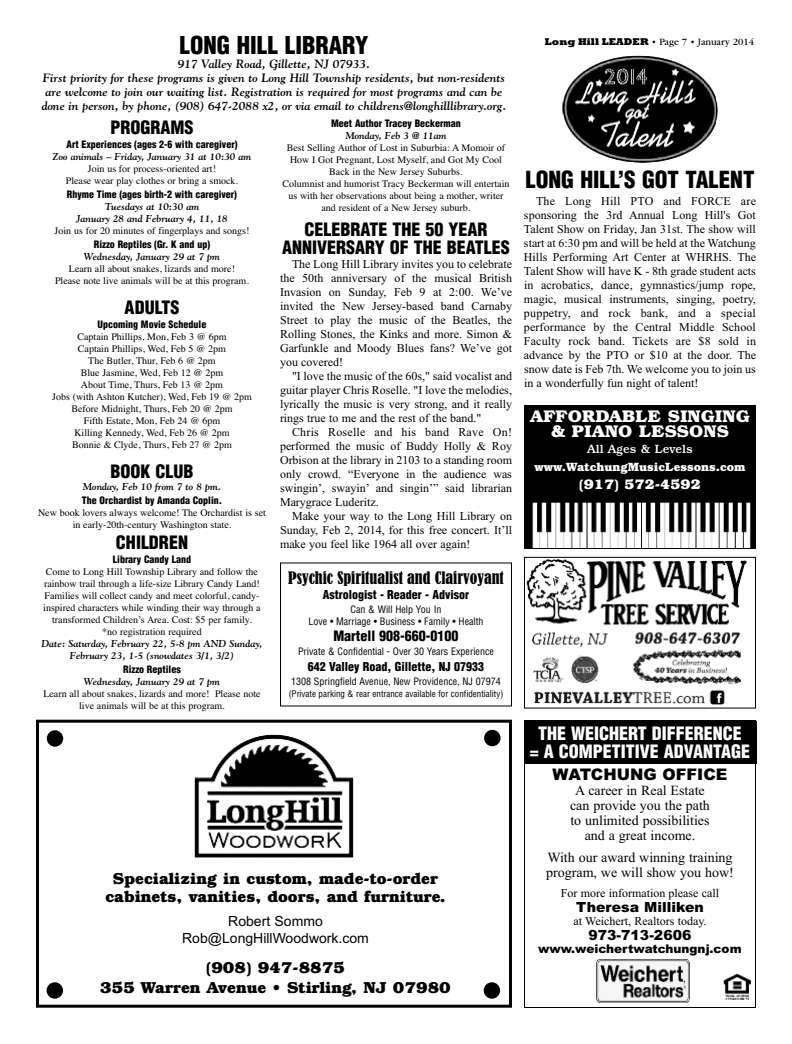
<style>
.page{position:relative;width:792px;height:1044px;background:#fff}
.page>*{position:absolute;margin:0;border:0;box-sizing:border-box;transform-origin:0 0}
.t1{font:900 condensed 24px "Helvetica";color:#000}
.t2{font:900 condensed 23px "Helvetica";color:#000}
.t3{font:900 condensed 18px/18px "Helvetica";color:#000;text-align:center}
.t4{font:900 condensed 18px/18px "Helvetica";color:#fff;text-align:center}
.t5{font:700 17px/15px "Bookman";color:#fff;text-align:center}
.t6{font:700 16px/18px "Bookman";color:#000;text-align:center}
.t7{font:condensed 16px "Bernard";color:#000}
.t8{font:900 16px "Arial";color:#000}
.t9{font:14px/15px "Times New Roman";color:#000;text-align:center}
.t10{font:14px/17px "Arial";color:#000;text-align:center}
.t11{font:900 14px "Arial";color:#000}
.t12{font:900 condensed 14px "Helvetica";color:#000}
.t13{font:700 14px "Bookman";color:#fff}
.t14{font:12px/14px "Times New Roman";color:#000;text-align:justify}
.t15{font:italic 700 12px/14px "Goudy";color:#000;text-align:center}
.t16{font:900 condensed 12px "Helvetica";color:#000}
.t17{font:700 12px "Bookman";color:#fff}
.t18{font:900 12px "Arial";color:#000}
.t19{font:500 12px "Bookman";color:#fff}
.t20{font:10px/12px "Times";color:#000;text-align:center}
.t21{font:italic 700 10px/12px "Goudy";color:#000;text-align:center}
.t22{font:900 condensed 10px "Helvetica";color:#000}
.t23{font:condensed 10px/12px "Helvetica";color:#000;text-align:center}
.t24{font:10px "Garamond";color:#000}
.t25{font:condensed 9px "Helvetica";color:#000}
.s1{font-family:"Rockwell";font-weight:800}
</style>
<div class="page">
<img style="left:526px;top:559px;width:221px;height:146px">
<div style="left:524px;top:557px;width:232px;height:152px;border:1px solid #000"></div>
<div style="left:524px;top:721px;width:232px;height:42px;background:#000"></div>
<div style="left:524px;top:720px;width:232px;height:288px;border:1px solid #000"></div>
<img style="left:597px;top:959px;width:93px;height:44px">
<img style="left:723px;top:974px;width:28px;height:26px">
<div style="left:36px;top:720px;width:476px;height:288px;border:3px solid #000"></div>
<img style="left:194px;top:734px;width:160px;height:124px">
<div style="left:47px;top:730px;width:16px;height:17px;background:#000;border-radius:50%"></div>
<div style="left:484px;top:730px;width:17px;height:16px;background:#000;border-radius:50%"></div>
<div style="left:484px;top:982px;width:16px;height:17px;background:#000;border-radius:50%"></div>
<div style="left:47px;top:982px;width:16px;height:17px;background:#000;border-radius:50%"></div>
<img style="left:526px;top:407px;width:228px;height:140px">
<div style="left:524px;top:405px;width:232px;height:144px;border:1px solid #000"></div>
<div style="left:280px;top:562px;width:232px;height:144px;border:1px solid #000"></div>
<img style="left:562px;top:56px;width:156px;height:107px">
<h1 class="t1" style="left:180px;top:32px;width:190px">LONG HILL LIBRARY</h1>
<p class="t15" style="left:42px;top:57px;width:466px">917 Valley Road, Gillette, NJ 07933.<br>First priority for these programs is given to Long Hill Township residents, but non-residents are welcome to join our waiting list. Registration is required for most programs and can be done in person, by phone, (908) 647-2088 x2, or via email to childrens@longhilllibrary.org.</p>
<h3 class="t3" style="left:110px;top:119px;width:85px">PROGRAMS</h3>
<p class="t22" style="left:67px;top:139px;width:172px">Art Experiences (ages 2-6 with caregiver)</p>
<p class="t21" style="left:53px;top:151px;width:200px">Zoo animals – Friday, January 31 at 10:30 am</p>
<p class="t20" style="left:66px;top:163px;width:174px">Join us for process-oriented art!<br>Please wear play clothes or bring a smock.</p>
<p class="t22" style="left:67px;top:189px;width:172px">Rhyme Time (ages birth-2 with caregiver)</p>
<p class="t21" style="left:76px;top:201px;width:153px">Tuesdays at 10:30 am<br>January 28 and February 4, 11, 18</p>
<p class="t20" style="left:55px;top:225px;width:196px">Join us for 20 minutes of fingerplays and songs!</p>
<p class="t22" style="left:94px;top:239px;width:118px">Rizzo Reptiles (Gr. K and up)</p>
<p class="t21" style="left:84px;top:251px;width:138px">Wednesday, January 29 at 7 pm</p>
<p class="t20" style="left:55px;top:263px;width:195px">Learn all about snakes, lizards and more!<br>Please note live animals will be at this program.</p>
<h3 class="t3" style="left:125px;top:299px;width:56px">ADULTS</h3>
<p class="t22" style="left:98px;top:319px;width:110px">Upcoming Movie Schedule</p>
<p class="t20" style="left:52px;top:331px;width:201px">Captain Phillips, Mon, Feb 3 @ 6pm<br>Captain Phillips, Wed, Feb 5 @ 2pm<br>The Butler, Thur, Feb 6 @ 2pm<br>Blue Jasmine, Wed, Feb 12 @ 2pm<br>About Time, Thurs, Feb 13 @ 2pm<br>Jobs (with Ashton Kutcher), Wed, Feb 19 @ 2pm<br>Before Midnight, Thurs, Feb 20 @ 2pm<br>Fifth Estate, Mon, Feb 24 @ 6pm<br>Killing Kennedy, Wed, Feb 26 @ 2pm<br>Bonnie &amp; Clyde, Thurs, Feb 27 @ 2pm</p>
<h3 class="t3" style="left:111px;top:463px;width:84px">BOOK CLUB</h3>
<p class="t21" style="left:83px;top:481px;width:140px">Monday, Feb 10 from 7 to 8 pm.</p>
<p class="t22" style="left:82px;top:495px;width:142px">The Orchardist by Amanda Coplin.</p>
<p class="t20" style="left:38px;top:507px;width:229px">New book lovers always welcome! The Orchardist is set in early-20th-century Washington state.</p>
<h3 class="t3" style="left:116px;top:534px;width:74px">CHILDREN</h3>
<p class="t22" style="left:113px;top:554px;width:80px">Library Candy Land</p>
<p class="t20" style="left:43px;top:566px;width:219px">Come to Long Hill Township Library and follow the rainbow trail through a life-size Library Candy Land!<br>Families will collect candy and meet colorful, candy&shy;inspired characters while winding their way through a transformed Children’s Area. Cost: $5 per family.<br>*no registration required</p>
<p class="t21" style="left:42px;top:638px;width:222px">Date: Saturday, February 22, 5-8 pm AND Sunday,<br>February 23, 1-5 (snowdates 3/1, 3/2)</p>
<p class="t22" style="left:123px;top:664px;width:59px">Rizzo Reptiles</p>
<p class="t21" style="left:84px;top:676px;width:138px">Wednesday, January 29 at 7 pm</p>
<p class="t20" style="left:43px;top:688px;width:219px">Learn all about snakes, lizards and more! Please note live animals will be at this program.</p>
<p class="t22" style="left:331px;top:118px;width:131px">Meet Author Tracey Beckerman</p>
<p class="t21" style="left:345px;top:130px;width:103px">Monday, Feb 3 @ 11am</p>
<p class="t20" style="left:282px;top:142px;width:229px">Best Selling Author of Lost in Suburbia: A Momoir of How I Got Pregnant, Lost Myself, and Got My Cool Back in the New Jersey Suburbs.<br>Columnist and humorist Tracy Beckerman will entertain us with her observations about being a mother, writer and resident of a New Jersey suburb.</p>
<h3 class="t3" style="left:282px;top:221px;width:229px">CELEBRATE THE 50 YEAR<br>ANNIVERSARY OF THE BEATLES</h3>
<p class="t14" style="left:280px;top:257px;width:234px;text-indent:12px">The Long Hill Library invites you to celebrate the 50th anniversary of the musical British Invasion on Sunday, Feb 9 at 2:00. We’ve invited the New Jersey-based band Carnaby Street to play the music of the Beatles, the Rolling Stones, the Kinks and more. Simon &amp; Garfunkle and Moody Blues fans? We’ve got you covered!</p>
<p class="t14" style="left:280px;top:369px;width:234px;text-indent:12px">"I love the music of the 60s," said vocalist and guitar player Chris Roselle. "I love the melodies, lyrically the music is very strong, and it really rings true to me and the rest of the band."</p>
<p class="t14" style="left:280px;top:425px;width:234px;text-indent:12px">Chris Roselle and his band Rave On! performed the music of Buddy Holly &amp; Roy Orbison at the library in 2103 to a standing room only crowd. “Everyone in the audience was swingin’, swayin’ and singin’” said librarian Marygrace Luderitz.</p>
<p class="t14" style="left:280px;top:509px;width:234px;text-indent:12px">Make your way to the Long Hill Library on Sunday, Feb 2, 2014, for this free concert. It’ll make you feel like 1964 all over again!</p>
<h3 class="t7" style="left:288px;top:569px;width:217px">Psychic Spiritualist and Clairvoyant</h3>
<p class="t16" style="left:323px;top:587px;width:148px">Astrologist - Reader - Advisor</p>
<p class="t23" style="left:308px;top:603px;width:177px">Can &amp; Will Help You In<br>Love • Marriage • Business • Family • Health</p>
<p class="t12" style="left:333px;top:628px;width:127px">Martell 908-660-0100</p>
<p class="t23" style="left:298px;top:645px;width:197px">Private &amp; Confidential - Over 30 Years Experience</p>
<p class="t16" style="left:308px;top:659px;width:178px">642 Valley Road, Gillette, NJ 07933</p>
<p class="t23" style="left:291px;top:675px;width:211px">1308 Springfield Avenue, New Providence, NJ 07974</p>
<p class="t25" style="left:289px;top:688px;width:216px">(Private parking &amp; rear entrance available for confidentiality)</p>
<h3 class="t6" style="left:105px;top:872px;width:342px">Specializing in custom, made-to-order cabinets, vanities, doors, and furniture.</h3>
<p class="t10" style="left:182px;top:913px;width:188px">Robert Sommo<br>Rob@LongHillWoodwork.com</p>
<h3 class="t6" style="left:100px;top:960px;width:352px;line-height:20px">(908) 947-8875<br>355 Warren Avenue • Stirling, NJ 07980</h3>
<p class="t24" style="left:545px;top:38px;width:211px"><span class="s1">Long Hill LEADER</span> • Page 7 • January 2014</p>
<h2 class="t2" style="left:525px;top:167px;width:231px">LONG HILL’S GOT TALENT</h2>
<p class="t14" style="left:524px;top:194px;width:234px;text-indent:12px">The Long Hill PTO and FORCE are sponsoring the 3rd Annual Long Hill's Got Talent Show on Friday, Jan 31st. The show will start at 6:30 pm and will be held at the Watchung Hills Performing Art Center at WHRHS. The Talent Show will have K - 8th grade student acts in acrobatics, dance, gymnastics/jump rope, magic, musical instruments, singing, poetry, puppetry, and rock bank, and a special performance by the Central Middle School Faculty rock band. Tickets are $8 sold in advance by the PTO or $10 at the door. The snow date is Feb 7th. We welcome you to join us in a wonderfully fun night of talent!</p>
<h3 class="t5" style="left:530px;top:411px;width:221px">AFFORDABLE SINGING &amp; PIANO LESSONS</h3>
<p class="t19" style="left:587px;top:445px;width:107px">All Ages &amp; Levels</p>
<p class="t17" style="left:535px;top:463px;width:212px">www.WatchungMusicLessons.com</p>
<p class="t13" style="left:579px;top:480px;width:123px">(917) 572-4592</p>
<h3 class="t4" style="left:530px;top:725px;width:222px">THE WEICHERT DIFFERENCE<br>= A COMPETITIVE ADVANTAGE</h3>
<h3 class="t8" style="left:553px;top:765px;width:176px">WATCHUNG OFFICE</h3>
<p class="t9" style="left:570px;top:783px;width:141px">A career in Real Estate can provide you the path to unlimited possibilities and a great income.</p>
<p class="t9" style="left:546px;top:850px;width:189px;text-align:left">With our award winning training program, we will show you how!</p>
<p class="t14" style="left:561px;top:886px;width:160px">For more information please call</p>
<p class="t11" style="left:576px;top:899px;width:129px">Theresa Milliken</p>
<p class="t14" style="left:573px;top:914px;width:135px">at Weichert, Realtors today.</p>
<p class="t11" style="left:589px;top:927px;width:104px">973-713-2606</p>
<p class="t18" style="left:538px;top:942px;width:205px">www.weichertwatchungnj.com</p>
</div>
